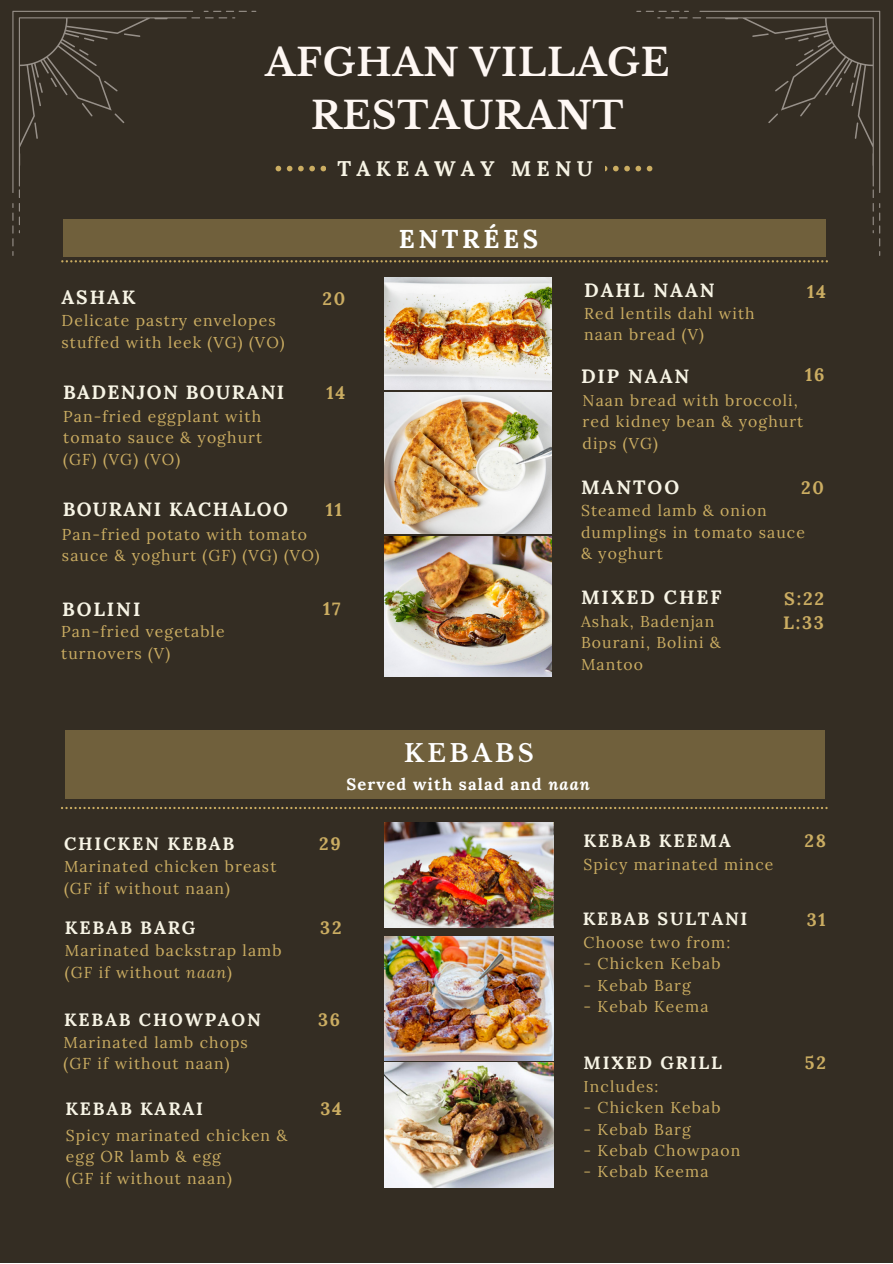
<style>
.page{position:relative;width:893px;height:1264px;background:#fff}
.page>*{position:absolute;margin:0;border:0;box-sizing:border-box;transform-origin:0 0}
.t1{font:700 37.5px/52.8px "Libre Baskerville";letter-spacing:.02em;color:#fef7f3;text-align:center}
.t2{font:700 25.65px "Lora";letter-spacing:.14em;color:#fff}
.t3{font:700 24.15px "Libre Baskerville";letter-spacing:.14em;color:#fff}
.t4{font:700 21.15px "Lora";letter-spacing:.25em;color:#f7f4e5}
.t5{font:700 19.2px "Lora";letter-spacing:.1em;color:#f7f4e5}
.t6{font:700 19.2px "Lora";letter-spacing:.07em;color:#f7f4e5}
.t7{font:700 18px "Lora";letter-spacing:.1em;color:#f7f4e5}
.t8{font:700 18px/24.8px "Lora";letter-spacing:.1em;color:#cbad62}
.t9{font:700 17.85px "Lora";letter-spacing:.1em;color:#f7f4e5}
.t10{font:700 17.85px "Lora";letter-spacing:.1em;color:#cbad62}
.t11{font:700 16.5px "Lora";letter-spacing:.07em;color:#fff}
.t12{font:15.75px/21.3px "Lora";letter-spacing:.07em;color:#cbad62}
.s1{font-style:italic}
</style>
<div class="page">
<div style="left:0;top:0;width:892px;height:1262px;background:#342d23"></div>
<img style="left:385px;top:278px;width:166px;height:111px">
<img style="left:385px;top:392px;width:166px;height:141px">
<img style="left:385px;top:536px;width:166px;height:141px">
<svg style="left:636px;top:11px;width:244px;height:245px"></svg>
<svg style="left:275px;top:166px;width:377px;height:5px"></svg>
<div style="left:325px;top:146px;width:279px;height:49px;background:#342d23"></div>
<img style="left:384px;top:936px;width:169px;height:124px">
<img style="left:384px;top:1062px;width:169px;height:125px">
<img style="left:384px;top:822px;width:169px;height:105px">
<svg style="left:61px;top:260px;width:766px;height:2px"></svg>
<svg style="left:12px;top:11px;width:244px;height:245px"></svg>
<div style="left:64px;top:219px;width:762px;height:37px;background:#70603c"></div>
<div style="left:66px;top:730px;width:759px;height:68px;background:#70603c"></div>
<svg style="left:61px;top:806px;width:766px;height:3px"></svg>
<h1 class="t1" style="left:265px;top:37px;width:406px">AFGHAN VILLAGE<br>RESTAURANT</h1>
<h3 class="t4" style="left:337px;top:155px;width:257px">TAKEAWAY MENU</h3>
<p class="t5" style="left:62px;top:284px;width:76px">ASHAK</p>
<p class="t12" style="left:62px;top:310px;width:225px">Delicate pastry envelopes stuffed with leek (VG) (VO)</p>
<p class="t6" style="left:63px;top:380px;width:223px">BADENJON BOURANI</p>
<p class="t12" style="left:63px;top:405px;width:200px;text-align:justify">Pan-fried eggplant with tomato sauce &amp; yoghurt (GF) (VG) (VO)</p>
<p class="t6" style="left:63px;top:497px;width:227px">BOURANI KACHALOO</p>
<p class="t8" style="left:322px;top:286px;width:24px">20</p>
<p class="t8" style="left:326px;top:380px;width:20px">14</p>
<p class="t8" style="left:326px;top:497px;width:18px">11</p>
<p class="t12" style="left:62px;top:523px;width:259px">Pan-fried potato with tomato sauce &amp; yoghurt (GF) (VG) (VO)</p>
<p class="t5" style="left:62px;top:596px;width:80px">BOLINI</p>
<p class="t8" style="left:323px;top:596px;width:19px">17</p>
<p class="t12" style="left:61px;top:621px;width:165px">Pan-fried vegetable turnovers (V)</p>
<h2 class="t2" style="left:399px;top:222px;width:141px">ENTRÉES</h2>
<p class="t5" style="left:584px;top:278px;width:132px">DAHL NAAN</p>
<p class="t12" style="left:584px;top:303px;width:172px">Red lentils dahl with naan bread (V)</p>
<p class="t5" style="left:581px;top:364px;width:110px">DIP NAAN</p>
<p class="t8" style="left:807px;top:278px;width:20px">14</p>
<p class="t8" style="left:805px;top:362px;width:21px">16</p>
<p class="t12" style="left:582px;top:389px;width:222px">Naan bread with broccoli, red kidney bean &amp; yoghurt dips (VG)</p>
<p class="t5" style="left:581px;top:474px;width:100px">MANTOO</p>
<p class="t8" style="left:801px;top:475px;width:24px">20</p>
<p class="t12" style="left:581px;top:500px;width:225px">Steamed lamb &amp; onion dumplings in tomato sauce &amp; yoghurt</p>
<p class="t8" style="left:783px;top:585px;width:42px">S:22<br>L:33</p>
<p class="t5" style="left:581px;top:584px;width:142px">MIXED CHEF</p>
<p class="t12" style="left:581px;top:610px;width:141px">Ashak, Badenjan<br>Bourani, Bolini &amp;<br>Mantoo</p>
<p class="t7" style="left:64px;top:832px;width:172px">CHICKEN KEBAB</p>
<p class="t12" style="left:64px;top:855px;width:214px">Marinated chicken breast (GF if without naan)</p>
<p class="t7" style="left:65px;top:916px;width:132px">KEBAB BARG</p>
<p class="t12" style="left:65px;top:940px;width:218px">Marinated backstrap lamb (GF if without <span class="s1">naan</span>)</p>
<p class="t9" style="left:64px;top:1007px;width:198px">KEBAB CHOWPAON</p>
<p class="t12" style="left:64px;top:1031px;width:186px">Marinated lamb chops (GF if without naan)</p>
<p class="t9" style="left:65px;top:1097px;width:139px">KEBAB KARAI</p>
<p class="t12" style="left:66px;top:1124px;width:223px">Spicy marinated chicken &amp; egg OR lamb &amp; egg<br>(GF if without naan)</p>
<h3 class="t3" style="left:404px;top:738px;width:131px">KEBABS</h3>
<p class="t11" style="left:346px;top:773px;width:245px">Served with salad and <span class="s1">naan</span></p>
<p class="t10" style="left:319px;top:832px;width:23px">29</p>
<p class="t10" style="left:320px;top:916px;width:23px">32</p>
<p class="t10" style="left:318px;top:1007px;width:24px">36</p>
<p class="t7" style="left:583px;top:828px;width:149px">KEBAB KEEMA</p>
<p class="t12" style="left:583px;top:853px;width:191px">Spicy marinated mince</p>
<p class="t9" style="left:582px;top:907px;width:166px">KEBAB SULTANI</p>
<p class="t12" style="left:583px;top:931px;width:148px">Choose two from:</p>
<p class="t12" style="left:583px;top:952px;width:138px">- Chicken Kebab</p>
<p class="t12" style="left:583px;top:974px;width:109px">- Kebab Barg</p>
<p class="t12" style="left:583px;top:995px;width:126px">- Kebab Keema</p>
<p class="t10" style="left:804px;top:828px;width:23px">28</p>
<p class="t10" style="left:806px;top:907px;width:21px">31</p>
<p class="t10" style="left:320px;top:1097px;width:23px">34</p>
<p class="t9" style="left:583px;top:1050px;width:140px">MIXED GRILL</p>
<p class="t10" style="left:804px;top:1050px;width:22px">52</p>
<p class="t12" style="left:583px;top:1075px;width:76px">Includes:</p>
<p class="t12" style="left:583px;top:1096px;width:138px">- Chicken Kebab</p>
<p class="t12" style="left:583px;top:1118px;width:109px">- Kebab Barg</p>
<p class="t12" style="left:583px;top:1139px;width:158px">- Kebab Chowpaon</p>
<p class="t12" style="left:583px;top:1160px;width:126px">- Kebab Keema</p>
</div>
